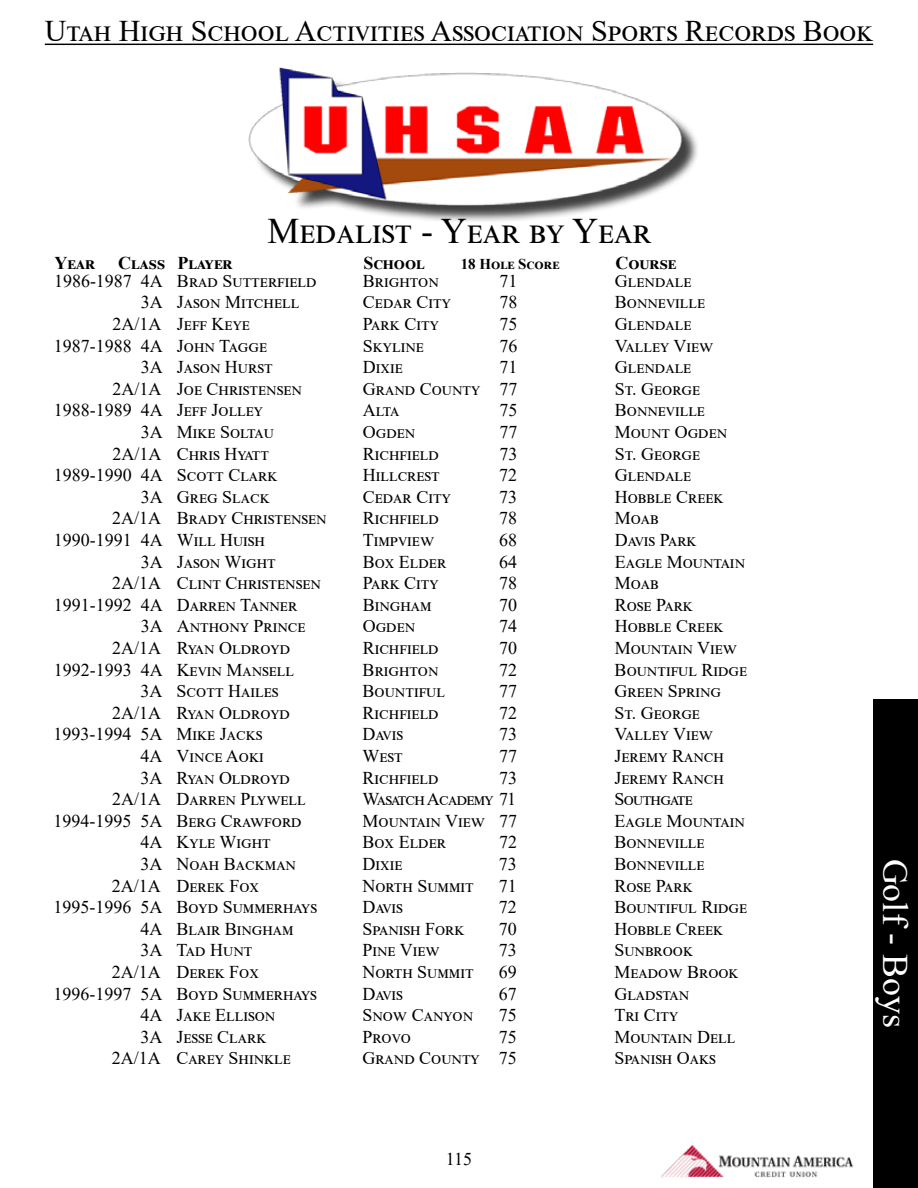
<style>
.page{position:relative;width:918px;height:1188px;background:#fff}
.page>*{position:absolute;margin:0;border:0;box-sizing:border-box;transform-origin:0 0}
.t1{font:36px "Times New Roman";color:#000}
.t2{font:36px "Times New Roman";color:#fff}
.t3{font:30px "Times New Roman";color:#000}
.t4{font:18px "Times New Roman";color:#000}
.t5{font:700 18px "Times New Roman";color:#000}
.t6{font:18px "Times New Roman";letter-spacing:-.04em;color:#000}
.t7{font:700 15px "Times New Roman";color:#000}
</style>
<div class="page">
<hr style="left:45px;top:44px;width:828px;height:1px;background:#000">
<div style="left:252px;top:71px;width:448px;height:153px;background:#000;opacity:.75"></div>
<img style="left:248px;top:67px;width:440px;height:151px">
<img style="left:661px;top:1144px;width:193px;height:34px">
<div style="left:873px;top:699px;width:45px;height:489px;background:#000"></div>
<h2 class="t3" style="left:45px;top:10px;width:830px">Utah High School Activities Association Sports Records Book</h2>
<h1 class="t1" style="left:267px;top:205px;width:379px">Medalist - Year by Year</h1>
<p class="t5" style="left:54px;top:250px;width:43px">Year</p>
<p class="t5" style="left:118px;top:250px;width:116px">Class Player</p>
<p class="t5" style="left:363px;top:250px;width:63px">School</p>
<p class="t7" style="left:461px;top:253px;width:100px">18 Hole Score</p>
<p class="t5" style="left:615px;top:250px;width:62px">Course</p>
<p class="t4" style="left:54px;top:268px;width:264px">1986-1987 4A Brad Sutterfield</p>
<p class="t4" style="left:363px;top:268px;width:77px">Brighton</p>
<p class="t4" style="left:499px;top:268px;width:19px">71</p>
<p class="t4" style="left:615px;top:268px;width:78px">Glendale</p>
<p class="t4" style="left:141px;top:290px;width:160px">3A Jason Mitchell</p>
<p class="t4" style="left:363px;top:290px;width:89px">Cedar City</p>
<p class="t4" style="left:499px;top:290px;width:19px">78</p>
<p class="t4" style="left:615px;top:290px;width:92px">Bonneville</p>
<p class="t4" style="left:112px;top:311px;width:139px">2A/1A Jeff Keye</p>
<p class="t4" style="left:363px;top:311px;width:77px">Park City</p>
<p class="t4" style="left:499px;top:311px;width:19px">75</p>
<p class="t4" style="left:615px;top:311px;width:78px">Glendale</p>
<p class="t4" style="left:54px;top:333px;width:215px">1987-1988 4A John Tagge</p>
<p class="t4" style="left:363px;top:333px;width:62px">Skyline</p>
<p class="t4" style="left:499px;top:333px;width:19px">76</p>
<p class="t4" style="left:615px;top:333px;width:100px">Valley View</p>
<p class="t4" style="left:141px;top:354px;width:133px">3A Jason Hurst</p>
<p class="t4" style="left:363px;top:354px;width:41px">Dixie</p>
<p class="t4" style="left:499px;top:354px;width:19px">71</p>
<p class="t4" style="left:615px;top:354px;width:78px">Glendale</p>
<p class="t4" style="left:112px;top:376px;width:191px">2A/1A Joe Christensen</p>
<p class="t4" style="left:363px;top:376px;width:156px">Grand County 77</p>
<p class="t4" style="left:615px;top:376px;width:87px">St. George</p>
<p class="t4" style="left:54px;top:398px;width:211px">1988-1989 4A Jeff Jolley</p>
<p class="t4" style="left:363px;top:398px;width:38px">Alta</p>
<p class="t4" style="left:499px;top:398px;width:19px">75</p>
<p class="t4" style="left:615px;top:398px;width:92px">Bonneville</p>
<p class="t4" style="left:141px;top:419px;width:134px">3A Mike Soltau</p>
<p class="t4" style="left:363px;top:419px;width:54px">Ogden</p>
<p class="t4" style="left:499px;top:419px;width:19px">77</p>
<p class="t4" style="left:615px;top:419px;width:114px">Mount Ogden</p>
<p class="t4" style="left:112px;top:441px;width:158px">2A/1A Chris Hyatt</p>
<p class="t4" style="left:363px;top:441px;width:78px">Richfield</p>
<p class="t4" style="left:499px;top:441px;width:19px">73</p>
<p class="t4" style="left:615px;top:441px;width:87px">St. George</p>
<p class="t4" style="left:54px;top:462px;width:225px">1989-1990 4A Scott Clark</p>
<p class="t4" style="left:363px;top:462px;width:79px">Hillcrest</p>
<p class="t4" style="left:499px;top:462px;width:19px">72</p>
<p class="t4" style="left:615px;top:462px;width:78px">Glendale</p>
<p class="t4" style="left:141px;top:484px;width:130px">3A Greg Slack</p>
<p class="t4" style="left:363px;top:484px;width:89px">Cedar City</p>
<p class="t4" style="left:499px;top:484px;width:19px">73</p>
<p class="t4" style="left:615px;top:484px;width:110px">Hobble Creek</p>
<p class="t4" style="left:112px;top:506px;width:216px">2A/1A Brady Christensen</p>
<p class="t4" style="left:363px;top:506px;width:78px">Richfield</p>
<p class="t4" style="left:499px;top:506px;width:19px">78</p>
<p class="t4" style="left:615px;top:506px;width:45px">Moab</p>
<p class="t4" style="left:54px;top:527px;width:213px">1990-1991 4A Will Huish</p>
<p class="t4" style="left:363px;top:527px;width:73px">Timpview</p>
<p class="t4" style="left:499px;top:527px;width:19px">68</p>
<p class="t4" style="left:615px;top:527px;width:83px">Davis Park</p>
<p class="t4" style="left:141px;top:549px;width:137px">3A Jason Wight</p>
<p class="t4" style="left:363px;top:549px;width:82px">Box Elder</p>
<p class="t4" style="left:499px;top:549px;width:19px">64</p>
<p class="t4" style="left:615px;top:549px;width:132px">Eagle Mountain</p>
<p class="t4" style="left:112px;top:570px;width:210px">2A/1A Clint Christensen</p>
<p class="t4" style="left:363px;top:570px;width:77px">Park City</p>
<p class="t4" style="left:499px;top:570px;width:19px">78</p>
<p class="t4" style="left:615px;top:570px;width:45px">Moab</p>
<p class="t4" style="left:54px;top:592px;width:242px">1991-1992 4A Darren Tanner</p>
<p class="t4" style="left:363px;top:592px;width:70px">Bingham</p>
<p class="t4" style="left:499px;top:592px;width:19px">70</p>
<p class="t4" style="left:615px;top:592px;width:80px">Rose Park</p>
<p class="t4" style="left:141px;top:614px;width:166px">3A Anthony Prince</p>
<p class="t4" style="left:363px;top:614px;width:54px">Ogden</p>
<p class="t4" style="left:499px;top:614px;width:19px">74</p>
<p class="t4" style="left:615px;top:614px;width:110px">Hobble Creek</p>
<p class="t4" style="left:112px;top:635px;width:179px">2A/1A Ryan Oldroyd</p>
<p class="t4" style="left:363px;top:635px;width:78px">Richfield</p>
<p class="t4" style="left:499px;top:635px;width:19px">70</p>
<p class="t4" style="left:615px;top:635px;width:124px">Mountain View</p>
<p class="t4" style="left:54px;top:657px;width:242px">1992-1993 4A Kevin Mansell</p>
<p class="t4" style="left:363px;top:657px;width:77px">Brighton</p>
<p class="t4" style="left:499px;top:657px;width:19px">72</p>
<p class="t4" style="left:615px;top:657px;width:134px">Bountiful Ridge</p>
<p class="t4" style="left:141px;top:678px;width:139px">3A Scott Hailes</p>
<p class="t4" style="left:363px;top:678px;width:84px">Bountiful</p>
<p class="t4" style="left:499px;top:678px;width:19px">77</p>
<p class="t4" style="left:615px;top:678px;width:108px">Green Spring</p>
<p class="t4" style="left:112px;top:700px;width:179px">2A/1A Ryan Oldroyd</p>
<p class="t4" style="left:363px;top:700px;width:78px">Richfield</p>
<p class="t4" style="left:499px;top:700px;width:19px">72</p>
<p class="t4" style="left:615px;top:700px;width:87px">St. George</p>
<p class="t4" style="left:54px;top:722px;width:210px">1993-1994 5A Mike Jacks</p>
<p class="t4" style="left:363px;top:722px;width:42px">Davis</p>
<p class="t4" style="left:499px;top:722px;width:19px">73</p>
<p class="t4" style="left:615px;top:722px;width:100px">Valley View</p>
<p class="t4" style="left:141px;top:743px;width:125px">4A Vince Aoki</p>
<p class="t4" style="left:363px;top:743px;width:42px">West</p>
<p class="t4" style="left:499px;top:743px;width:19px">77</p>
<p class="t4" style="left:615px;top:743px;width:111px">Jeremy Ranch</p>
<p class="t4" style="left:141px;top:765px;width:151px">3A Ryan Oldroyd</p>
<p class="t4" style="left:363px;top:765px;width:78px">Richfield</p>
<p class="t4" style="left:499px;top:765px;width:19px">73</p>
<p class="t4" style="left:615px;top:765px;width:111px">Jeremy Ranch</p>
<p class="t4" style="left:112px;top:786px;width:195px">2A/1A Darren Plywell</p>
<p class="t6" style="left:363px;top:786px;width:155px">Wasatch Academy 71</p>
<p class="t6" style="left:615px;top:786px;width:80px">Southgate</p>
<p class="t4" style="left:54px;top:808px;width:250px">1994-1995 5A Berg Crawford</p>
<p class="t4" style="left:363px;top:808px;width:156px">Mountain View 77</p>
<p class="t4" style="left:615px;top:808px;width:132px">Eagle Mountain</p>
<p class="t4" style="left:141px;top:830px;width:132px">4A Kyle Wight</p>
<p class="t4" style="left:363px;top:830px;width:82px">Box Elder</p>
<p class="t4" style="left:499px;top:830px;width:19px">72</p>
<p class="t4" style="left:615px;top:830px;width:92px">Bonneville</p>
<p class="t4" style="left:141px;top:851px;width:157px">3A Noah Backman</p>
<p class="t4" style="left:363px;top:851px;width:41px">Dixie</p>
<p class="t4" style="left:499px;top:851px;width:19px">73</p>
<p class="t4" style="left:615px;top:851px;width:92px">Bonneville</p>
<p class="t4" style="left:112px;top:873px;width:149px">2A/1A Derek Fox</p>
<p class="t4" style="left:362px;top:873px;width:113px">North Summit</p>
<p class="t4" style="left:499px;top:873px;width:19px">71</p>
<p class="t4" style="left:614px;top:873px;width:80px">Rose Park</p>
<p class="t4" style="left:53px;top:894px;width:265px">1995-1996 5A Boyd Summerhays</p>
<p class="t4" style="left:362px;top:894px;width:42px">Davis</p>
<p class="t4" style="left:499px;top:894px;width:19px">72</p>
<p class="t4" style="left:614px;top:894px;width:134px">Bountiful Ridge</p>
<p class="t4" style="left:140px;top:916px;width:155px">4A Blair Bingham</p>
<p class="t4" style="left:362px;top:916px;width:104px">Spanish Fork</p>
<p class="t4" style="left:499px;top:916px;width:19px">70</p>
<p class="t4" style="left:614px;top:916px;width:110px">Hobble Creek</p>
<p class="t4" style="left:140px;top:938px;width:114px">3A Tad Hunt</p>
<p class="t4" style="left:362px;top:938px;width:79px">Pine View</p>
<p class="t4" style="left:499px;top:938px;width:19px">73</p>
<p class="t4" style="left:614px;top:938px;width:80px">Sunbrook</p>
<p class="t4" style="left:112px;top:959px;width:149px">2A/1A Derek Fox</p>
<p class="t4" style="left:362px;top:959px;width:113px">North Summit</p>
<p class="t4" style="left:499px;top:959px;width:19px">69</p>
<p class="t4" style="left:614px;top:959px;width:126px">Meadow Brook</p>
<p class="t4" style="left:53px;top:981px;width:265px">1996-1997 5A Boyd Summerhays</p>
<p class="t4" style="left:362px;top:981px;width:42px">Davis</p>
<p class="t4" style="left:499px;top:981px;width:19px">67</p>
<p class="t4" style="left:614px;top:981px;width:76px">Gladstan</p>
<p class="t4" style="left:140px;top:1002px;width:136px">4A Jake Ellison</p>
<p class="t4" style="left:362px;top:1002px;width:112px">Snow Canyon</p>
<p class="t4" style="left:499px;top:1002px;width:19px">75</p>
<p class="t4" style="left:614px;top:1002px;width:65px">Tri City</p>
<p class="t4" style="left:140px;top:1024px;width:128px">3A Jesse Clark</p>
<p class="t4" style="left:362px;top:1024px;width:50px">Provo</p>
<p class="t4" style="left:499px;top:1024px;width:19px">75</p>
<p class="t4" style="left:614px;top:1024px;width:123px">Mountain Dell</p>
<p class="t4" style="left:112px;top:1046px;width:181px">2A/1A Carey Shinkle</p>
<p class="t4" style="left:362px;top:1046px;width:156px">Grand County 75</p>
<p class="t4" style="left:614px;top:1046px;width:103px">Spanish Oaks</p>
<p class="t4" style="left:446px;top:1146px;width:28px">115</p>
<h1 class="t2" style="left:920px;top:859px;width:171px;rotate:90deg">Golf - Boys</h1>
</div>
